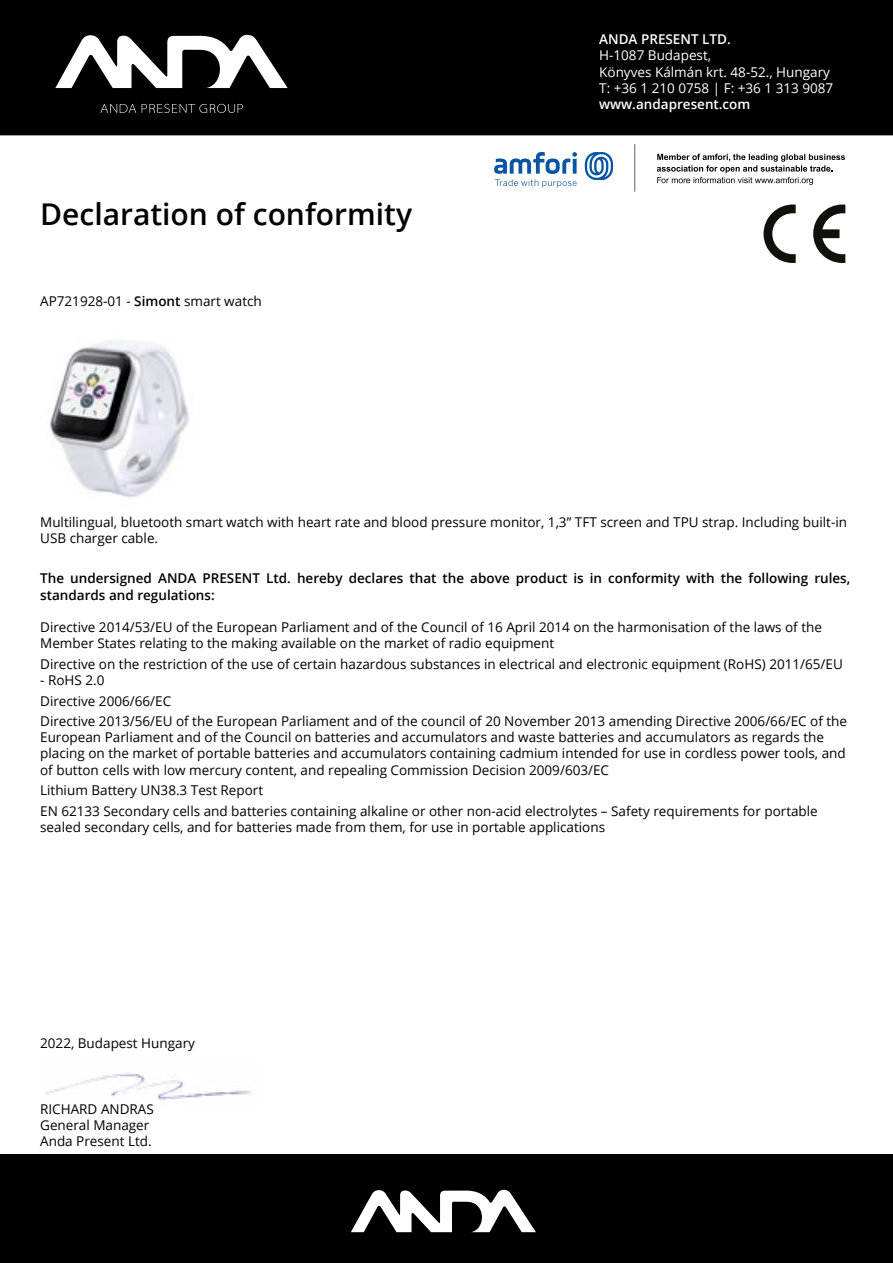
<style>
.page{position:relative;width:893px;height:1263px;background:#fff}
.page>*{position:absolute;margin:0;border:0;box-sizing:border-box;transform-origin:0 0}
.t1{font:600 30px "Open Sans";color:#000}
.t2{font:13.5px/16.2px "Open Sans";color:#000}
.t3{font:600 13.5px/16.2px "Open Sans";color:#000}
.t4{font:13.5px/16.2px "Open Sans";color:#fff}
.t5{font:600 13.5px "Open Sans";color:#fff}
.s1{font-weight:600}
</style>
<div class="page">
<div style="left:0;top:0;width:893px;height:135px;background:#000"></div>
<div style="left:0;top:1154px;width:893px;height:109px;background:#000"></div>
<svg style="left:55px;top:34px;width:233px;height:54px"></svg>
<svg style="left:100px;top:104px;width:143px;height:9px"></svg>
<img style="left:50px;top:340px;width:140px;height:157px">
<svg style="left:351px;top:1189px;width:185px;height:43px"></svg>
<svg style="left:585px;top:152px;width:28px;height:28px"></svg>
<svg style="left:494px;top:152px;width:83px;height:36px"></svg>
<hr style="left:634px;top:144px;width:1px;height:47px;background:#686e79">
<svg style="left:657px;top:154px;width:188px;height:31px"></svg>
<svg style="left:763px;top:205px;width:33px;height:58px"></svg>
<svg style="left:813px;top:205px;width:32px;height:58px"></svg>
<img style="left:45px;top:1073px;width:207px;height:28px">
<h1 class="t1" style="left:40px;top:193px;width:373px">Declaration of conformity</h1>
<p class="t2" style="left:40px;top:292px;width:223px">AP721928-01 - <span class="s1">Simont</span> smart watch</p>
<p class="t5" style="left:599px;top:30px;width:133px">ANDA PRESENT LTD.</p>
<p class="t4" style="left:599px;top:47px;width:236px">H-1087 Budapest,<br>Könyves Kálmán krt. 48-52., Hungary<br>T: +36 1 210 0758 | F: +36 1 313 9087</p>
<p class="t5" style="left:599px;top:95px;width:153px">www.andapresent.com</p>
<p class="t2" style="left:40px;top:514px;width:808px">Multilingual, bluetooth smart watch with heart rate and blood pressure monitor, 1,3” TFT screen and TPU strap. Including built-in<br>USB charger cable.</p>
<p class="t3" style="left:40px;top:570px;width:812px">The undersigned ANDA PRESENT Ltd. hereby declares that the above product is in conformity with the following rules, standards and regulations:</p>
<p class="t2" style="left:40px;top:619px;width:783px">Directive 2014/53/EU of the European Parliament and of the Council of 16 April 2014 on the harmonisation of the laws of the<br>Member States relating to the making available on the market of radio equipment</p>
<p class="t2" style="left:40px;top:655px;width:804px">Directive on the restriction of the use of certain hazardous substances in electrical and electronic equipment (RoHS) 2011/65/EU</p>
<p class="t2" style="left:40px;top:670px;width:808px;line-height:20.4px">- RoHS 2.0<br>Directive 2006/66/EC<br>Directive 2013/56/EU of the European Parliament and of the council of 20 November 2013 amending Directive 2006/66/EC of the</p>
<p class="t2" style="left:40px;top:729px;width:807px">European Parliament and of the Council on batteries and accumulators and waste batteries and accumulators as regards the placing on the market of portable batteries and accumulators containing cadmium intended for use in cordless power tools, and of button cells with low mercury content, and repealing Commission Decision 2009/603/EC</p>
<p class="t2" style="left:40px;top:780px;width:779px;line-height:20.4px">Lithium Battery UN38.3 Test Report<br>EN 62133 Secondary cells and batteries containing alkaline or other non-acid electrolytes – Safety requirements for portable</p>
<p class="t2" style="left:40px;top:818px;width:566px">sealed secondary cells, and for batteries made from them, for use in portable applications</p>
<p class="t2" style="left:40px;top:1034px;width:156px">2022, Budapest Hungary</p>
<p class="t2" style="left:40px;top:1100px;width:115px">RICHARD ANDRAS<br>General Manager<br>Anda Present Ltd.</p>
</div>
